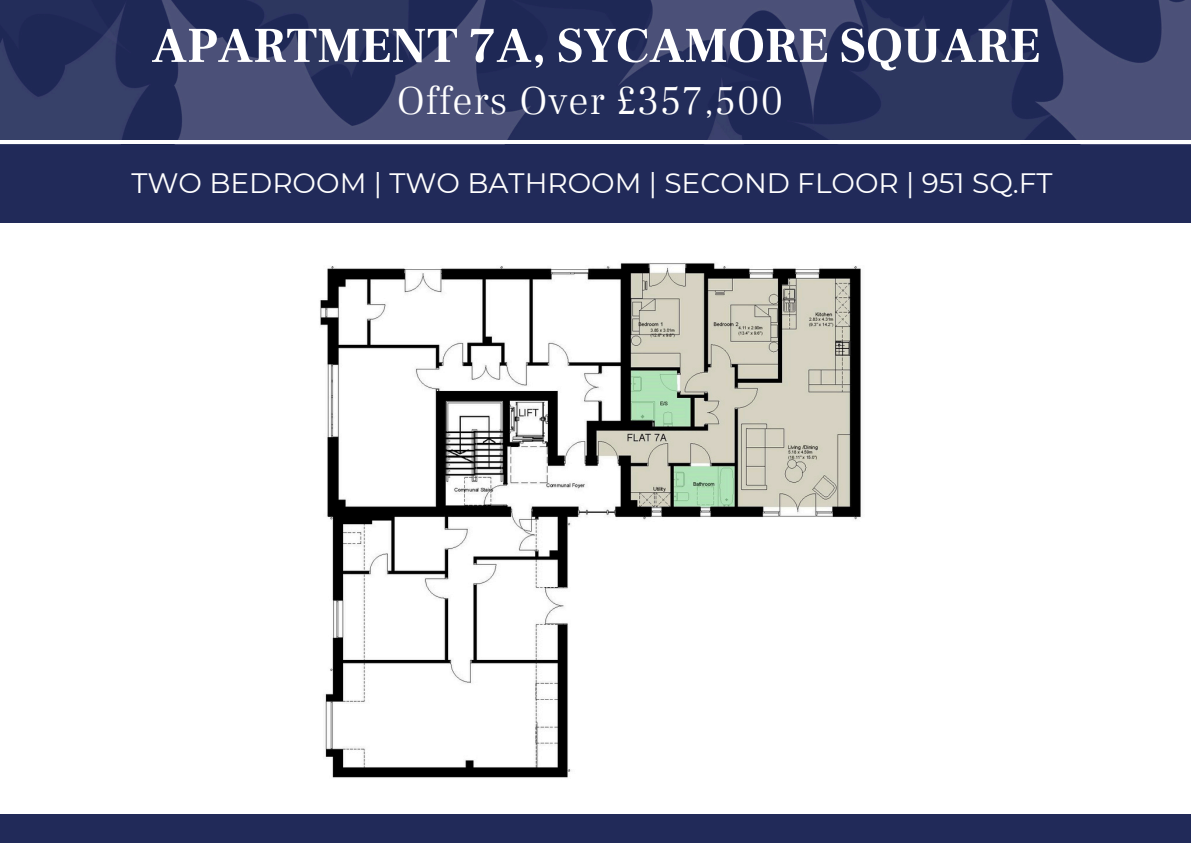
<style>
.page{position:relative;width:1191px;height:843px;background:#fff}
.page>*{position:absolute;margin:0;border:0;box-sizing:border-box;transform-origin:0 0}
.t1{font:700 50px "Frank Ruhl Libre";color:#fff}
.t2{font:300 40px "Frank Ruhl Libre";letter-spacing:.03em;color:#fff}
.t3{font:28px "Montserrat";color:#fff}
</style>
<div class="page">
<div style="left:0;top:0;width:1190px;height:842px;background:#212a59"></div>
<div style="left:0;top:223px;width:1190px;height:590px;background:#fff"></div>
<img style="left:320px;top:263px;width:541px;height:515px">
<img style="left:0;top:0;width:1190px;height:140px">
<hr style="left:0;top:140px;width:1190px;height:4px;background:#fff">
<h1 class="t1" style="left:152px;top:14px;width:890px">APARTMENT 7A, SYCAMORE SQUARE</h1>
<h2 class="t2" style="left:396px;top:76px;width:388px">Offers Over £357,500</h2>
<p class="t3" style="left:131px;top:165px;width:922px">TWO BEDROOM | TWO BATHROOM | SECOND FLOOR | 951 SQ.FT</p>
</div>
